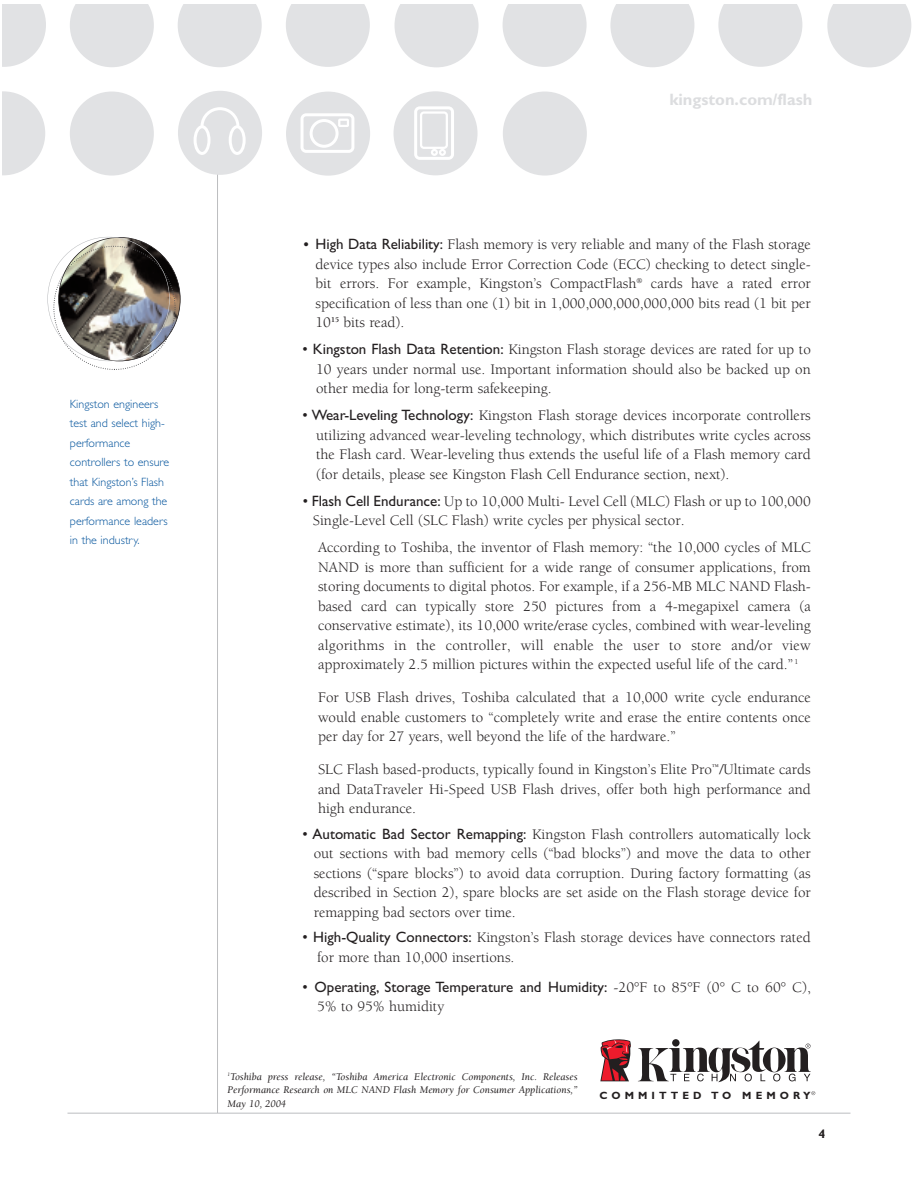
<style>
.page{position:relative;width:918px;height:1188px;background:#fff}
.page>*{position:absolute;margin:0;border:0;box-sizing:border-box;transform-origin:0 0}
.t1{font:700 16.5px "Gill Sans Std";color:#dcdddf}
.t2{font:15px/19.5px "Berkeley Std";color:#231f20;text-align:justify}
.t3{font:15px "Gill Sans Std";color:#231f20}
.t4{font:700 12.3px "Gill Sans Std";color:#231f20}
.t5{font:300 12px/19.5px "Gill Sans Std";color:#01529b}
.t6{font:italic 10.5px/13.5px "Berkeley Std";color:#231f20;text-align:justify}
.t7{font:700 10.5px "Gill Sans Std";color:#231f20}
.s1{font-family:"Gill Sans Std"}
.s2{font-family:"Berkeley Std"}
</style>
<div class="page">
<svg style="left:638px;top:1041px;width:173px;height:41px"></svg>
<svg style="left:600px;top:1039px;width:31px;height:42px"></svg>
<svg style="left:811px;top:1091px;width:4px;height:4px"></svg>
<hr style="left:68px;top:1113px;width:783px;height:1px;background:#bcbdc0">
<hr style="left:217px;top:123px;width:1px;height:990px;background:#bcbdc0">
<img style="left:79px;top:239px;width:100px;height:84px">
<svg style="left:53px;top:245px;width:123px;height:125px"></svg>
<svg style="left:3px;top:91px;width:42px;height:84px"></svg>
<svg style="left:3px;top:4px;width:43px;height:63px"></svg>
<div style="left:70px;top:92px;width:84px;height:84px;background:#e1e2e4;border-radius:50%"></div>
<div style="left:503px;top:92px;width:84px;height:84px;background:#e1e2e4;border-radius:50%"></div>
<svg style="left:70px;top:4px;width:84px;height:63px"></svg>
<svg style="left:178px;top:4px;width:84px;height:63px"></svg>
<svg style="left:286px;top:4px;width:84px;height:63px"></svg>
<svg style="left:503px;top:4px;width:84px;height:63px"></svg>
<svg style="left:395px;top:4px;width:84px;height:63px"></svg>
<svg style="left:610px;top:4px;width:84px;height:63px"></svg>
<svg style="left:718px;top:4px;width:84px;height:63px"></svg>
<svg style="left:827px;top:4px;width:84px;height:63px"></svg>
<svg style="left:178px;top:91px;width:84px;height:84px"></svg>
<svg style="left:286px;top:92px;width:84px;height:84px"></svg>
<svg style="left:394px;top:91px;width:84px;height:84px"></svg>
<p class="t5" style="left:70px;top:395px;width:101px">Kingston engineers test and select high&shy;performance controllers to ensure that Kingston’s Flash cards are among the performance leaders in the industry.</p>
<p class="t1" style="left:669px;top:93px;width:145px">kingston.com/flash</p>
<p class="t2" style="left:316px;top:236px;width:497px;text-indent:-13px">• <span class="s1">High Data Reliability:</span> Flash memory is very reliable and many of the Flash storage device types also include Error Correction Code (ECC) checking to detect single&shy;bit errors. For example, Kingston’s CompactFlash<sup>®</sup> cards have a rated error specification of less than one (1) bit in 1,000,000,000,000,000 bits read (1 bit per 10<sup>15</sup> bits read).</p>
<p class="t2" style="left:316px;top:341px;width:496px;text-indent:-14px"><span class="s1">• Kingston Flash Data Retention:</span> Kingston Flash storage devices are rated for up to 10 years under normal use. Important information should also be backed up on other media for long-term safekeeping.</p>
<p class="t2" style="left:316px;top:407px;width:496px;text-indent:-13px"><span class="s1">• Wear-Leveling Technology:</span> Kingston Flash storage devices incorporate controllers utilizing advanced wear-leveling technology, which distributes write cycles across the Flash card. Wear-leveling thus extends the useful life of a Flash memory card (for details, please see Kingston Flash Cell Endurance section, next).</p>
<p class="t2" style="left:313px;top:493px;width:499px;text-indent:-10px"><span class="s1">• Flash Cell Endurance:</span> Up to 10,000 Multi- Level Cell (MLC) Flash or up to 100,000<br>Single-Level Cell (SLC Flash) write cycles per physical sector.</p>
<p class="t2" style="left:318px;top:539px;width:494px">According to Toshiba, the inventor of Flash memory: “the 10,000 cycles of MLC NAND is more than sufficient for a wide range of consumer applications, from storing documents to digital photos. For example, if a 256-MB MLC NAND Flash&shy;based card can typically store 250 pictures from a 4-megapixel camera (a conservative estimate), its 10,000 write/erase cycles, combined with wear-leveling algorithms in the controller, will enable the user to store and/or view approximately 2.5 million pictures within the expected useful life of the card.” <sup>1</sup></p>
<p class="t2" style="left:318px;top:689px;width:494px">For USB Flash drives, Toshiba calculated that a 10,000 write cycle endurance would enable customers to “completely write and erase the entire contents once per day for 27 years, well beyond the life of the hardware.”</p>
<p class="t2" style="left:318px;top:761px;width:494px">SLC Flash based-products, typically found in Kingston’s Elite Pro<sup>™</sup>/Ultimate cards and DataTraveler Hi-Speed USB Flash drives, offer both high performance and high endurance.</p>
<p class="t2" style="left:314px;top:826px;width:499px;text-indent:-11px"><span class="s1">• Automatic Bad Sector Remapping:</span> Kingston Flash controllers automatically lock out sections with bad memory cells (“bad blocks”) and move the data to other sections (“spare blocks”) to avoid data corruption. During factory formatting (as described in Section 2), spare blocks are set aside on the Flash storage device for remapping bad sectors over time.</p>
<p class="t2" style="left:317px;top:929px;width:495px;text-indent:-15px"><span class="s1">• High-Quality Connectors:</span> Kingston’s Flash storage devices have connectors rated for more than 10,000 insertions.</p>
<p class="t3" style="left:303px;top:981px;width:510px">• Operating, Storage Temperature and Humidity: <span class="s2">-20°F to 85°F (0° C to 60° C),</span></p>
<p class="t2" style="left:317px;top:998px;width:129px">5% to 95% humidity</p>
<p class="t6" style="left:228px;top:1071px;width:352px"><sup>1</sup>Toshiba press release, “Toshiba America Electronic Components, Inc. Releases Performance Research on MLC NAND Flash Memory for Consumer Applications,” May 10, 2004</p>
<p class="t7" style="left:599px;top:1091px;width:213px">COMMITTED TO MEMORY</p>
<p class="t4" style="left:819px;top:1129px;width:8px">4</p>
</div>
